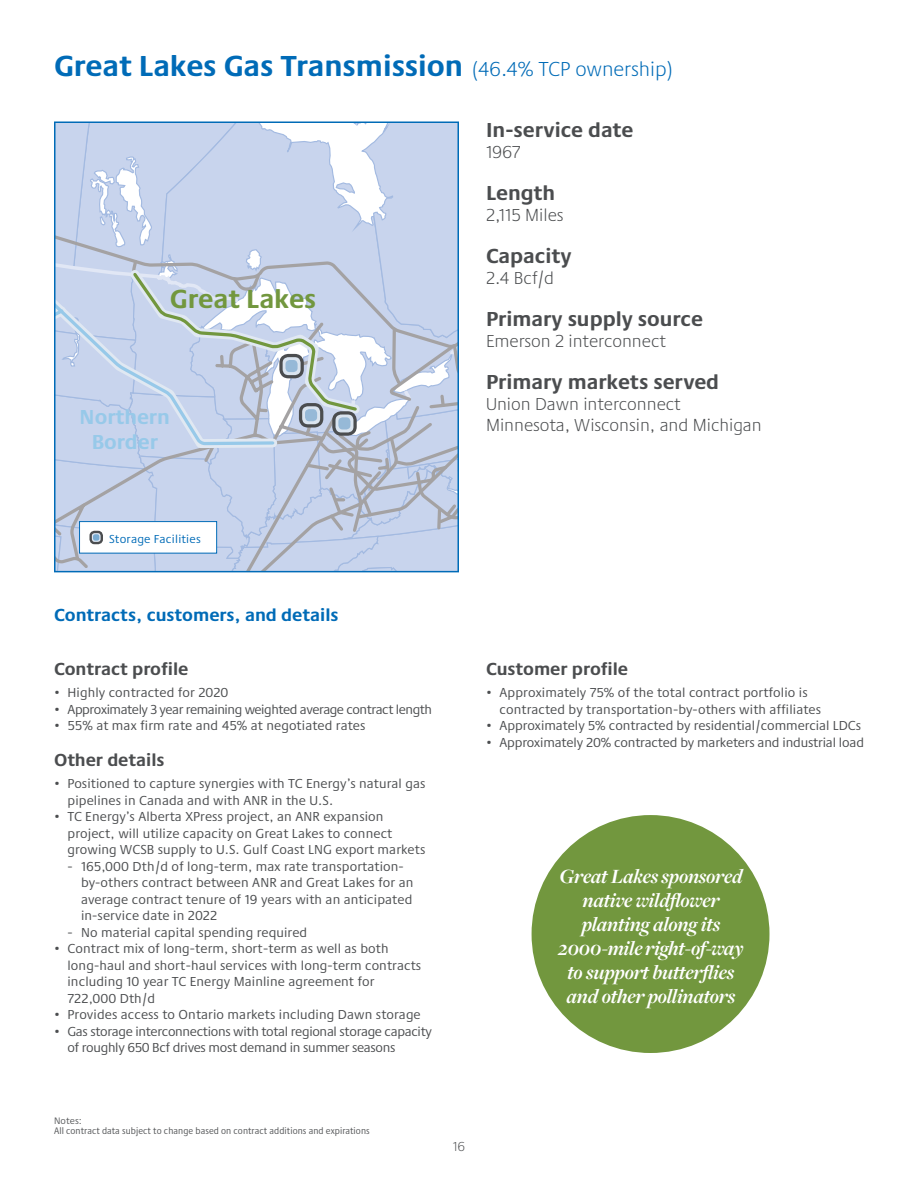
<style>
.page{position:relative;width:918px;height:1188px;background:#fff}
.page>*{position:absolute;margin:0;border:0;box-sizing:border-box;transform-origin:0 0}
.t1{font:700 30px "Praxis Next";color:#006bb7}
.t2{font:700 27px "Praxis Next";color:#72973e}
.t3{font:italic 700 21px/24px "Freight Disp Pro";letter-spacing:-.01em;color:#fff;text-align:center}
.t4{font:700 21px "Praxis Next";color:#4b4d4f}
.t5{font:700 21px/25.2px "Praxis Next";color:#97c9e9;text-align:center}
.t6{font:300 18px/21px "Praxis Next";color:#4b4d4f}
.t7{font:700 18px "Praxis Next";color:#4b4d4f}
.t8{font:700 18px "Praxis Next";color:#006bb7}
.t9{font:13.5px/16.5px "Praxis Next";letter-spacing:.01em;color:#4b4d4f}
.t10{font:13.5px/16.5px "Praxis Next";letter-spacing:-.02em;color:#4b4d4f}
.t11{font:13.5px "Praxis Next";letter-spacing:-.03em;color:#4b4d4f}
.t12{font:13.5px "Praxis Next";letter-spacing:-.01em;color:#4b4d4f}
.t13{font:300 13.5px "Praxis Next";color:#555759}
.t14{font:12px "Praxis Next";letter-spacing:.02em;color:#006bb7}
.t15{font:condensed 9.75px "Praxis Next";letter-spacing:.01em;color:#555759}
.t16{font:9.75px "Praxis Next";letter-spacing:.01em;color:#555759}
.s1{font-weight:300;font-size:21px}
</style>
<div class="page">
<svg style="left:57px;top:125px;width:399px;height:444px;background:#c8d3e8"></svg>
<div style="left:338px;top:417px;width:12px;height:12px;background:#96b9d7;border-radius:4px"></div>
<div style="left:54px;top:122px;width:405px;height:450px;border:2px solid #006bb7"></div>
<div style="left:80px;top:522px;width:137px;height:31px;background:#fff"></div>
<div style="left:79px;top:521px;width:138px;height:33px;border:1px solid #006bb7"></div>
<svg style="left:91px;top:532px;width:11px;height:11px"></svg>
<div style="left:89px;top:531px;width:14px;height:13px;border:2px solid #4b4d4f;border-radius:4px"></div>
<div style="left:93px;top:534px;width:6px;height:7px;background:#78abd2;border-radius:2px"></div>
<div style="left:532px;top:815px;width:238px;height:238px;background:#72973e;border-radius:50%"></div>
<h1 class="t1" style="left:54px;top:55px;width:622px">Great Lakes Gas Transmission <span class="s1">(46.4% TCP ownership)</span></h1>
<h2 class="t2" style="left:170px;top:289px;width:148px">Great Lakes</h2>
<h3 class="t5" style="left:80px;top:406px;width:92px">Northern<br>Border</h3>
<h3 class="t4" style="left:486px;top:122px;width:149px">In-service date</h3>
<h3 class="t6" style="left:486px;top:143px;width:36px">1967</h3>
<h3 class="t4" style="left:486px;top:185px;width:71px">Length</h3>
<h3 class="t6" style="left:486px;top:206px;width:79px">2,115 Miles</h3>
<h3 class="t4" style="left:486px;top:248px;width:87px">Capacity</h3>
<h3 class="t6" style="left:486px;top:269px;width:70px">2.4 Bcf/d</h3>
<h3 class="t4" style="left:486px;top:311px;width:219px">Primary supply source</h3>
<h3 class="t6" style="left:486px;top:332px;width:181px">Emerson 2 interconnect</h3>
<h3 class="t4" style="left:486px;top:374px;width:235px">Primary markets served</h3>
<h3 class="t6" style="left:486px;top:395px;width:277px">Union Dawn interconnect<br>Minnesota, Wisconsin, and Michigan</h3>
<p class="t14" style="left:109px;top:534px;width:93px">Storage Facilities</p>
<h3 class="t8" style="left:54px;top:608px;width:286px">Contracts, customers, and details</h3>
<h3 class="t7" style="left:54px;top:662px;width:136px">Contract profile</h3>
<p class="t9" style="left:54px;top:686px;width:176px">• Highly contracted for 2020</p>
<p class="t11" style="left:54px;top:704px;width:380px">• Approximately 3 year remaining weighted average contract length</p>
<p class="t9" style="left:54px;top:719px;width:313px">• 55% at max firm rate and 45% at negotiated rates</p>
<h3 class="t7" style="left:54px;top:753px;width:112px">Other details</h3>
<p class="t9" style="left:68px;top:776px;width:359px;text-indent:-14px">• Positioned to capture synergies with TC Energy’s natural gas pipelines in Canada and with ANR in the U.S.</p>
<p class="t9" style="left:68px;top:809px;width:359px;text-indent:-14px">• TC Energy’s Alberta XPress project, an ANR expansion project, will utilize capacity on Great Lakes to connect growing WCSB supply to U.S. Gulf Coast LNG export markets</p>
<p class="t9" style="left:81px;top:859px;width:334px;text-indent:-14px">- 165,000 Dth/d of long-term, max rate transportation&shy;by-others contract between ANR and Great Lakes for an average contract tenure of 19 years with an anticipated in-service date in 2022</p>
<p class="t9" style="left:68px;top:925px;width:241px">- No material capital spending required</p>
<p class="t9" style="left:68px;top:941px;width:355px;text-indent:-14px">• Contract mix of long-term, short-term as well as both long-haul and short-haul services with long-term contracts including 10 year TC Energy Mainline agreement for 722,000 Dth/d</p>
<p class="t9" style="left:54px;top:1007px;width:368px">• Provides access to Ontario markets including Dawn storage</p>
<p class="t10" style="left:68px;top:1024px;width:366px;text-indent:-14px">• Gas storage interconnections with total regional storage capacity of roughly 650 Bcf drives most demand in summer seasons</p>
<h3 class="t7" style="left:486px;top:662px;width:144px">Customer profile</h3>
<p class="t9" style="left:500px;top:686px;width:323px;text-indent:-14px">• Approximately 75% of the total contract portfolio is contracted by transportation-by-others with affiliates</p>
<p class="t9" style="left:486px;top:719px;width:377px">• Approximately 5% contracted by residential/commercial LDCs</p>
<p class="t12" style="left:486px;top:737px;width:379px">• Approximately 20% contracted by marketers and industrial load</p>
<h3 class="t3" style="left:558px;top:866px;width:187px">Great Lakes sponsored native wildflower planting along its<br>2000-mile right-of-way to support butterflies and other pollinators</h3>
<p class="t16" style="left:54px;top:1117px;width:29px">Notes:</p>
<p class="t15" style="left:54px;top:1127px;width:317px">All contract data subject to change based on contract additions and expirations</p>
<p class="t13" style="left:453px;top:1141px;width:14px">16</p>
</div>
